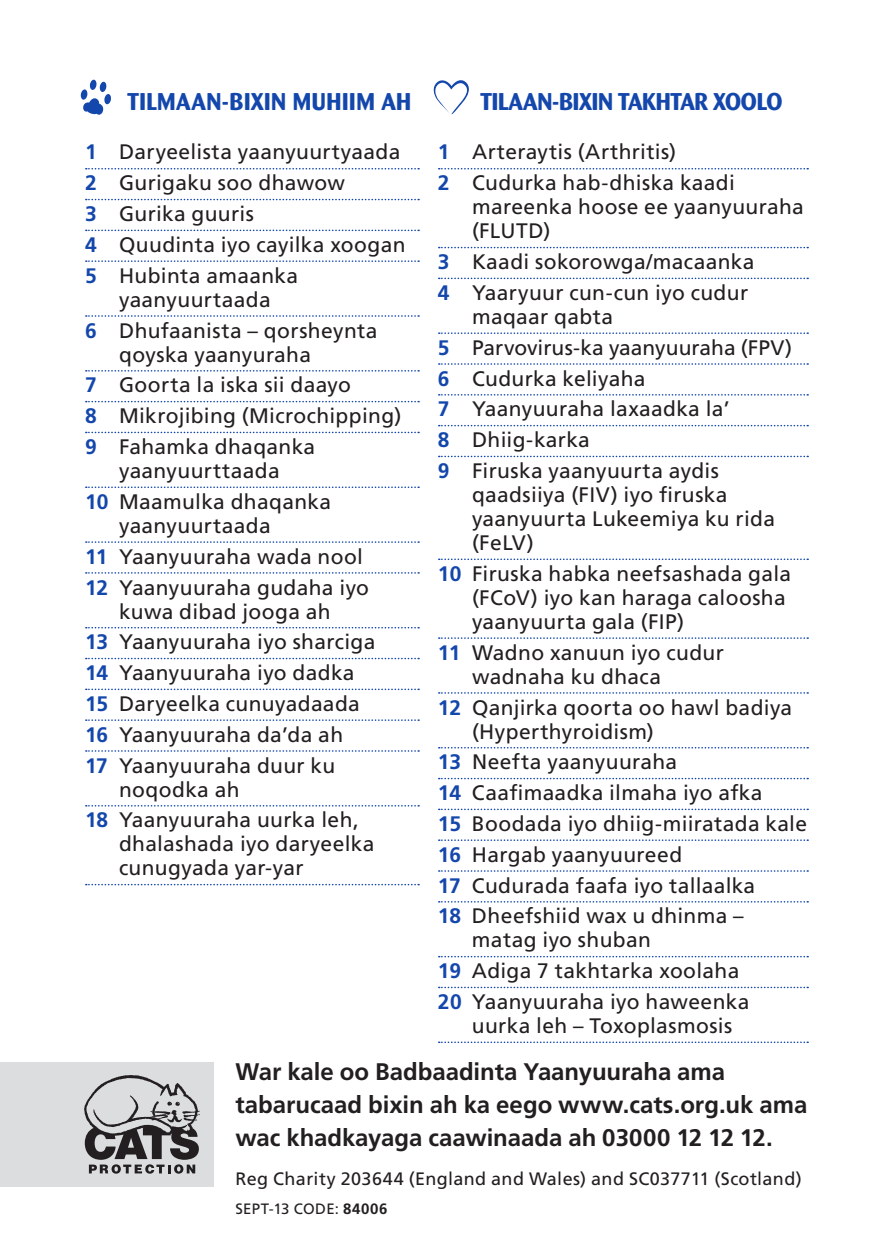
<style>
.page{position:relative;width:893px;height:1259px;background:#fff}
.page>*{position:absolute;margin:0;border:0;box-sizing:border-box;transform-origin:0 0}
.t1{font:700 24px/33px "Frutiger";letter-spacing:-.005em;color:#231f20}
.t2{font:700 24px "Barmeno BQ";letter-spacing:-.015em;color:#1447ac}
.t3{font:700 24px "Barmeno BQ";letter-spacing:.005em;color:#1447ac}
.t4{font:21px/30.9px "Frutiger";letter-spacing:.015em;color:#231f20}
.t5{font:18px "Frutiger";letter-spacing:.02em;color:#231f20}
.t6{font:15px "Frutiger";letter-spacing:.02em;color:#231f20}
.s1{font-weight:700;color:#1447ac}
.s2{font-weight:700}
</style>
<div class="page">
<div style="left:0;top:1061px;width:213px;height:125px;background:#dcdddf"></div>
<svg style="left:84px;top:1075px;width:116px;height:98px"></svg>
<svg style="left:83px;top:98px;width:24px;height:17px"></svg>
<div style="left:104px;top:94px;width:7px;height:10px;background:#1447ac;border-radius:50%"></div>
<svg style="left:99px;top:81px;width:8px;height:11px"></svg>
<svg style="left:90px;top:79px;width:7px;height:11px"></svg>
<svg style="left:80px;top:89px;width:8px;height:11px"></svg>
<svg style="left:433px;top:80px;width:36px;height:35px"></svg>
<svg style="left:86px;top:168px;width:333px;height:1px"></svg>
<svg style="left:86px;top:199px;width:333px;height:1px"></svg>
<svg style="left:86px;top:230px;width:333px;height:1px"></svg>
<svg style="left:86px;top:260px;width:333px;height:2px"></svg>
<svg style="left:86px;top:315px;width:333px;height:2px"></svg>
<svg style="left:86px;top:370px;width:333px;height:1px"></svg>
<svg style="left:86px;top:401px;width:333px;height:1px"></svg>
<svg style="left:86px;top:432px;width:333px;height:1px"></svg>
<svg style="left:86px;top:486px;width:333px;height:2px"></svg>
<svg style="left:86px;top:541px;width:333px;height:2px"></svg>
<svg style="left:86px;top:572px;width:333px;height:1px"></svg>
<svg style="left:86px;top:627px;width:333px;height:1px"></svg>
<svg style="left:86px;top:658px;width:333px;height:1px"></svg>
<svg style="left:86px;top:688px;width:333px;height:2px"></svg>
<svg style="left:86px;top:719px;width:333px;height:2px"></svg>
<svg style="left:86px;top:750px;width:333px;height:1px"></svg>
<svg style="left:86px;top:805px;width:333px;height:1px"></svg>
<svg style="left:86px;top:884px;width:333px;height:1px"></svg>
<svg style="left:439px;top:168px;width:369px;height:1px"></svg>
<svg style="left:439px;top:247px;width:369px;height:1px"></svg>
<svg style="left:439px;top:278px;width:369px;height:1px"></svg>
<svg style="left:439px;top:332px;width:369px;height:2px"></svg>
<svg style="left:439px;top:363px;width:369px;height:2px"></svg>
<svg style="left:439px;top:394px;width:369px;height:1px"></svg>
<svg style="left:439px;top:425px;width:369px;height:1px"></svg>
<svg style="left:439px;top:456px;width:369px;height:1px"></svg>
<svg style="left:439px;top:558px;width:369px;height:2px"></svg>
<svg style="left:439px;top:637px;width:369px;height:2px"></svg>
<svg style="left:439px;top:692px;width:369px;height:1px"></svg>
<svg style="left:439px;top:747px;width:369px;height:1px"></svg>
<svg style="left:439px;top:778px;width:369px;height:1px"></svg>
<svg style="left:439px;top:808px;width:369px;height:2px"></svg>
<svg style="left:439px;top:839px;width:369px;height:2px"></svg>
<svg style="left:439px;top:870px;width:369px;height:1px"></svg>
<svg style="left:439px;top:901px;width:369px;height:1px"></svg>
<svg style="left:439px;top:956px;width:369px;height:1px"></svg>
<svg style="left:439px;top:986px;width:369px;height:2px"></svg>
<svg style="left:439px;top:1041px;width:369px;height:2px"></svg>
<p class="t3" style="left:128px;top:87px;width:285px">TILMAAN-BIXIN MUHIIM AH</p>
<p class="t4" style="left:85px;top:136px;width:322px"><span class="s1">1</span> Daryeelista yaanyuurtyaada<br><span class="s1">2</span> Gurigaku soo dhawow<br><span class="s1">3</span> Gurika guuris<br><span class="s1">4</span> Quudinta iyo cayilka xoogan<br><span class="s1">5</span> Hubinta amaanka</p>
<p class="t4" style="left:85px;top:284px;width:294px;text-indent:34px">yaanyuurtaada<br><span class="s1">6</span> Dhufaanista – qorsheynta</p>
<p class="t4" style="left:85px;top:339px;width:318px;text-indent:34px">qoyska yaanyuraha<br><span class="s1">7</span> Goorta la iska sii daayo<br><span class="s1">8</span> Mikrojibing (Microchipping)<br><span class="s1">9</span> Fahamka dhaqanka</p>
<p class="t4" style="left:85px;top:455px;width:247px;text-indent:34px">yaanyuurttaada<br><span class="s1">10</span> Maamulka dhaqanka</p>
<p class="t4" style="left:85px;top:510px;width:286px;text-indent:34px">yaanyuurtaada<br><span class="s1">11</span> Yaanyuuraha wada nool<br><span class="s1">12</span> Yaanyuuraha gudaha iyo</p>
<p class="t4" style="left:85px;top:595px;width:292px;text-indent:34px">kuwa dibad jooga ah<br><span class="s1">13</span> Yaanyuuraha iyo sharciga<br><span class="s1">14</span> Yaanyuuraha iyo dadka<br><span class="s1">15</span> Daryeelka cunuyadaada<br><span class="s1">16</span> Yaanyuuraha da’da ah<br><span class="s1">17</span> Yaanyuuraha duur ku</p>
<p class="t4" style="left:85px;top:773px;width:275px;text-indent:34px">noqodka ah<br><span class="s1">18</span> Yaanyuuraha uurka leh,</p>
<p class="t4" style="left:119px;top:832px;width:257px;line-height:24px">dhalashada iyo daryeelka cunugyada yar-yar</p>
<p class="t2" style="left:480px;top:87px;width:303px">TILAAN-BIXIN TAKHTAR XOOLO</p>
<p class="t4" style="left:438px;top:136px;width:298px"><span class="s1">1</span> Arteraytis (Arthritis)<br><span class="s1">2</span> Cudurka hab-dhiska kaadi</p>
<p class="t4" style="left:472px;top:195px;width:333px;line-height:24px">mareenka hoose ee yaanyuuraha (FLUTD)</p>
<p class="t4" style="left:438px;top:246px;width:318px"><span class="s1">3</span> Kaadi sokorowga/macaanka<br><span class="s1">4</span> Yaaryuur cun-cun iyo cudur</p>
<p class="t4" style="left:438px;top:301px;width:356px;text-indent:34px">maqaar qabta<br><span class="s1">5</span> Parvovirus-ka yaanyuuraha (FPV)<br><span class="s1">6</span> Cudurka keliyaha<br><span class="s1">7</span> Yaanyuuraha laxaadka la’<br><span class="s1">8</span> Dhiig-karka<br><span class="s1">9</span> Firuska yaanyuurta aydis</p>
<p class="t4" style="left:472px;top:482px;width:305px;line-height:24px">qaadsiiya (FIV) iyo firuska yaanyuurta Lukeemiya ku rida (FeLV)</p>
<p class="t4" style="left:472px;top:561px;width:321px;line-height:24px;text-indent:-34px"><span class="s1">10</span> Firuska habka neefsashada gala (FCoV) iyo kan haraga caloosha yaanyuurta gala (FIP)</p>
<p class="t4" style="left:472px;top:640px;width:253px;line-height:24px;text-indent:-34px"><span class="s1">11</span> Wadno xanuun iyo cudur wadnaha ku dhaca</p>
<p class="t4" style="left:472px;top:695px;width:322px;line-height:24px;text-indent:-34px"><span class="s1">12</span> Qanjirka qoorta oo hawl badiya (Hyperthyroidism)</p>
<p class="t4" style="left:438px;top:746px;width:371px"><span class="s1">13</span> Neefta yaanyuuraha<br><span class="s1">14</span> Caafimaadka ilmaha iyo afka<br><span class="s1">15</span> Boodada iyo dhiig-miiratada kale<br><span class="s1">16</span> Hargab yaanyuureed<br><span class="s1">17</span> Cudurada faafa iyo tallaalka<br><span class="s1">18</span> Dheefshiid wax u dhinma –</p>
<p class="t4" style="left:438px;top:924px;width:313px;text-indent:34px">matag iyo shuban<br><span class="s1">19</span> Adiga 7 takhtarka xoolaha<br><span class="s1">20</span> Yaanyuuraha iyo haweenka</p>
<p class="t4" style="left:472px;top:1010px;width:262px">uurka leh – Toxoplasmosis</p>
<p class="t1" style="left:235px;top:1055px;width:573px">War kale oo Badbaadinta Yaanyuuraha ama tabarucaad bixin ah ka eego www.cats.org.uk ama wac khadkayaga caawinaada ah 03000 12 12 12.</p>
<p class="t5" style="left:235px;top:1168px;width:568px">Reg Charity 203644 (England and Wales) and SC037711 (Scotland)</p>
<p class="t6" style="left:235px;top:1200px;width:154px">SEPT-13 CODE: <span class="s2">84006</span></p>
</div>
